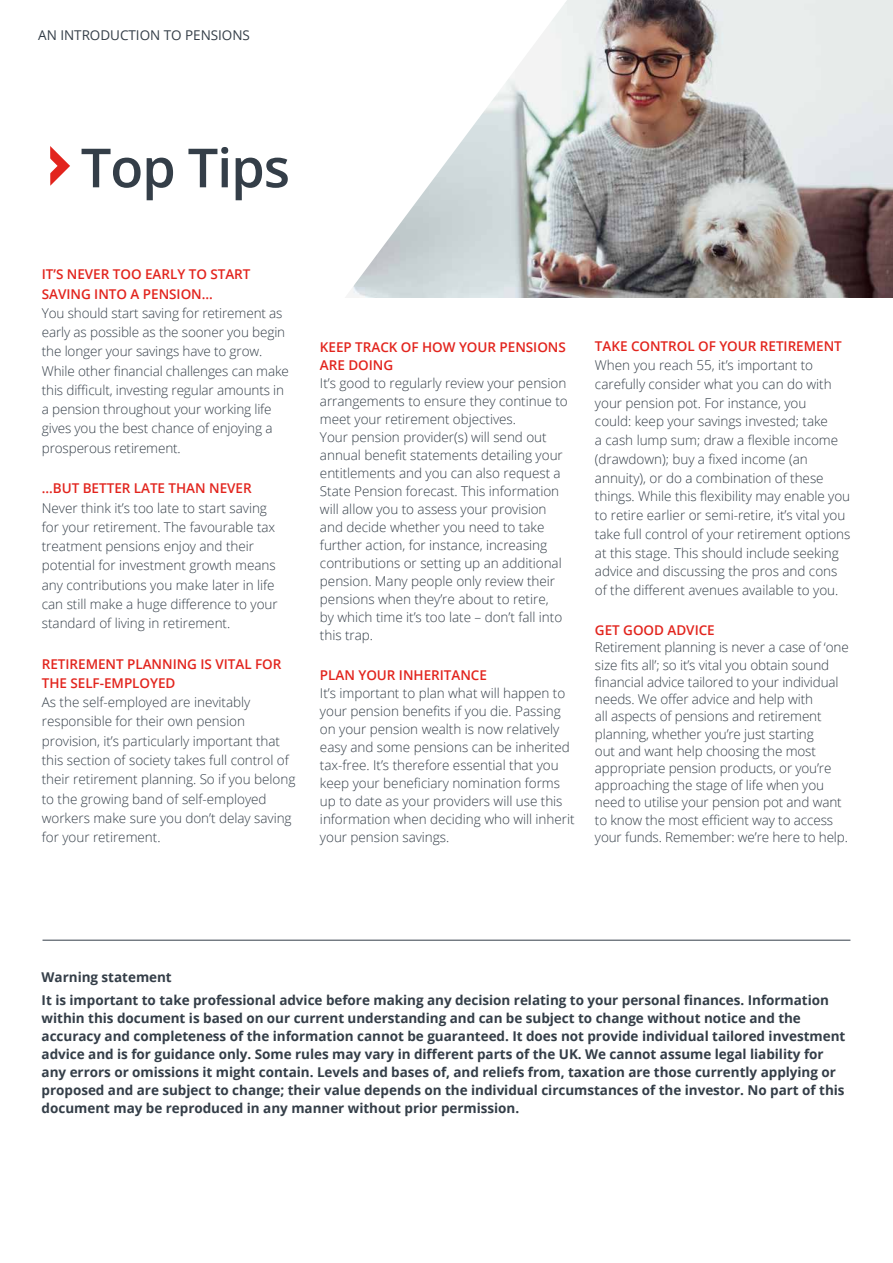
<style>
.page{position:relative;width:893px;height:1263px;background:#fff}
.page>*{position:absolute;margin:0;border:0;box-sizing:border-box;transform-origin:0 0}
.t1{font:600 54px "Open Sans";letter-spacing:-.02em;color:#343e48}
.t2{font:300 13.5px/18px "Open Sans";letter-spacing:-.005em;color:#343e48}
.t3{font:700 13.5px/18px "Open Sans";letter-spacing:-.005em;color:#343e48}
.t4{font:600 13.5px/19.2px "Open Sans";letter-spacing:-.005em;color:#e2241d}
.t5{font:13.5px "Open Sans";letter-spacing:-.005em;color:#343e48}
</style>
<div class="page">
<img style="left:567px;top:0;width:326px;height:298px">
<hr style="left:43px;top:940px;width:807px;height:1px;background:#343e48">
<svg style="left:352px;top:1px;width:215px;height:297px"></svg>
<svg style="left:50px;top:146px;width:20px;height:40px"></svg>
<p class="t5" style="left:38px;top:26px;width:213px">AN INTRODUCTION TO PENSIONS</p>
<h1 class="t1" style="left:81px;top:131px;width:211px">Top Tips</h1>
<p class="t4" style="left:42px;top:264px;width:210px">IT’S NEVER TOO EARLY TO START<br>SAVING INTO A PENSION…</p>
<p class="t2" style="left:42px;top:303px;width:249px;line-height:19.2px">You should start saving for retirement as early as possible as the sooner you begin the longer your savings have to grow.<br>While other financial challenges can make this difficult, investing regular amounts in a pension throughout your working life gives you the best chance of enjoying a prosperous retirement.</p>
<p class="t4" style="left:42px;top:478px;width:211px">…BUT BETTER LATE THAN NEVER</p>
<p class="t2" style="left:42px;top:498px;width:237px;line-height:19.2px">Never think it’s too late to start saving for your retirement. The favourable tax treatment pensions enjoy and their potential for investment growth means any contributions you make later in life can still make a huge difference to your standard of living in retirement.</p>
<p class="t4" style="left:42px;top:654px;width:241px">RETIREMENT PLANNING IS VITAL FOR<br>THE SELF-EMPLOYED</p>
<p class="t2" style="left:42px;top:692px;width:255px;line-height:19.2px">As the self-employed are inevitably responsible for their own pension provision, it’s particularly important that this section of society takes full control of their retirement planning. So if you belong to the growing band of self-employed workers make sure you don’t delay saving for your retirement.</p>
<p class="t4" style="left:320px;top:337px;width:247px;line-height:18px">KEEP TRACK OF HOW YOUR PENSIONS<br>ARE DOING</p>
<p class="t2" style="left:320px;top:373px;width:249px">It’s good to regularly review your pension arrangements to ensure they continue to meet your retirement objectives.<br>Your pension provider(s) will send out annual benefit statements detailing your entitlements and you can also request a State Pension forecast. This information will allow you to assess your provision and decide whether you need to take further action, for instance, increasing contributions or setting up an additional pension. Many people only review their pensions when they’re about to retire,<br>by which time it’s too late – don’t fall into this trap.</p>
<p class="t4" style="left:320px;top:665px;width:168px">PLAN YOUR INHERITANCE</p>
<p class="t2" style="left:320px;top:683px;width:256px">It’s important to plan what will happen to your pension benefits if you die. Passing on your pension wealth is now relatively easy and some pensions can be inherited tax-free. It’s therefore essential that you keep your beneficiary nomination forms up to date as your providers will use this information when deciding who will inherit your pension savings.</p>
<p class="t4" style="left:595px;top:337px;width:248px">TAKE CONTROL OF YOUR RETIREMENT</p>
<p class="t2" style="left:595px;top:356px;width:257px;line-height:18.8px">When you reach 55, it’s important to carefully consider what you can do with your pension pot. For instance, you<br>could: keep your savings invested; take<br>a cash lump sum; draw a flexible income (drawdown); buy a fixed income (an annuity), or do a combination of these things. While this flexibility may enable you to retire earlier or semi-retire, it’s vital you take full control of your retirement options at this stage. This should include seeking advice and discussing the pros and cons of the different avenues available to you.</p>
<p class="t4" style="left:595px;top:620px;width:121px">GET GOOD ADVICE</p>
<p class="t2" style="left:595px;top:638px;width:255px;line-height:17.2px">Retirement planning is never a case of ‘one size fits all’; so it’s vital you obtain sound financial advice tailored to your individual needs. We offer advice and help with<br>all aspects of pensions and retirement planning, whether you’re just starting<br>out and want help choosing the most appropriate pension products, or you’re approaching the stage of life when you need to utilise your pension pot and want to know the most efficient way to access your funds. Remember: we’re here to help.</p>
<p class="t3" style="left:42px;top:966px;width:789px;line-height:22.2px">Warning statement<br>It is important to take professional advice before making any decision relating to your personal finances. Information</p>
<p class="t3" style="left:42px;top:1008px;width:805px">within this document is based on our current understanding and can be subject to change without notice and the accuracy and completeness of the information cannot be guaranteed. It does not provide individual tailored investment advice and is for guidance only. Some rules may vary in different parts of the UK. We cannot assume legal liability for any errors or omissions it might contain. Levels and bases of, and reliefs from, taxation are those currently applying or proposed and are subject to change; their value depends on the individual circumstances of the investor. No part of this document may be reproduced in any manner without prior permission.</p>
</div>
